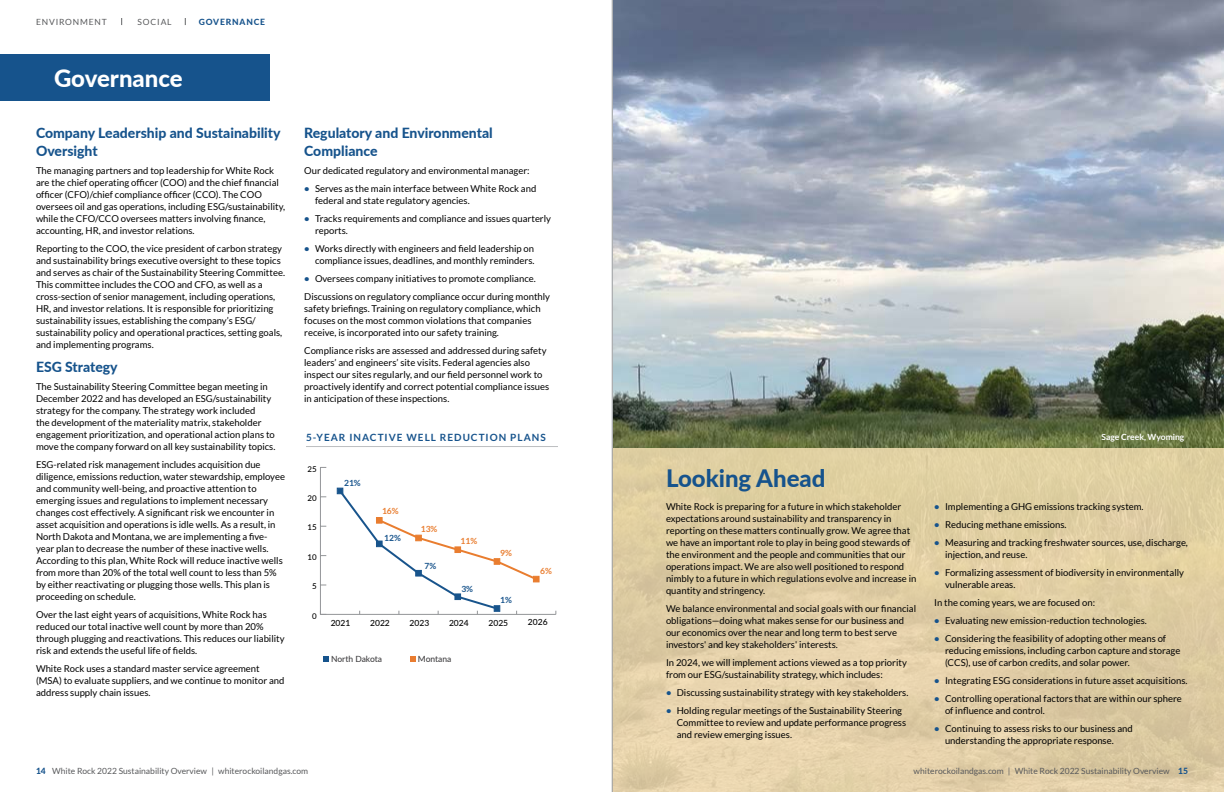
<style>
.page{position:relative;width:1224px;height:792px;background:#fff}
.page>*{position:absolute;margin:0;border:0;box-sizing:border-box;transform-origin:0 0}
.t1{font:800 24px "Lato";color:#16538c}
.t2{font:800 24px "Lato";color:#fff}
.t3{font:800 14px/18px "Lato";color:#16538c}
.t4{font:700 10px "Lato";letter-spacing:.1em;color:#16538c}
.t5{font:9.5px/12px "Lato";color:#000}
.t6{font:8.5px "Lato";color:#58595b}
.t7{font:500 8.5px "Lato";color:#000}
.t8{font:500 8.5px "Lato";color:#414042}
.t9{font:700 8.5px "Lato";color:#fff}
.t10{font:700 8.5px "Lato";color:#e97d2f}
.t11{font:700 8.5px "Lato";color:#18548c}
.t12{font:8.5px "Lato";letter-spacing:.1em;color:#58595b}
.t13{font:800 8.5px "Lato";letter-spacing:.1em;color:#16538c}
.t14{font:500 8px "Lato";color:#000}
.s1{font-weight:700;color:#16538c}
.s2{font-weight:800;color:#16538c}
</style>
<div class="page">
<img style="left:613px;top:0;width:611px;height:449px">
<div style="left:0;top:54px;width:270px;height:47px;background:#16538c"></div>
<svg style="left:613px;top:449px;width:611px;height:343px;background:#e0cea4"></svg>
<hr style="left:306px;top:446px;width:252px;height:1px;background:#bcbec0">
<hr style="left:320px;top:614px;width:236px;height:1px;background:#939598">
<hr style="left:320px;top:467px;width:1px;height:147px;background:#939598">
<svg style="left:337px;top:488px;width:202px;height:126px"></svg>
<svg style="left:494px;top:605px;width:6px;height:7px"></svg>
<svg style="left:323px;top:656px;width:6px;height:6px"></svg>
<svg style="left:410px;top:656px;width:6px;height:6px"></svg>
<hr style="left:612px;top:0;width:1px;height:792px;background:#939598">
<p class="t12" style="left:36px;top:17px;width:72px">ENVIRONMENT</p>
<p class="t6" style="left:138px;top:17px;width:36px">SOCIAL</p>
<p class="t13" style="left:199px;top:15px;width:68px">GOVERNANCE</p>
<h1 class="t2" style="left:54px;top:60px;width:130px">Governance</h1>
<h2 class="t3" style="left:36px;top:123px;width:246px">Company Leadership and Sustainability<br>Oversight</h2>
<p class="t5" style="left:36px;top:164px;width:251px">The managing partners and top leadership for White Rock are the chief operating officer (COO) and the chief financial officer (CFO)/chief compliance officer (CCO). The COO oversees oil and gas operations, including ESG/sustainability, while the CFO/CCO oversees matters involving finance, accounting, HR, and investor relations.</p>
<p class="t5" style="left:36px;top:242px;width:251px">Reporting to the COO, the vice president of carbon strategy and sustainability brings executive oversight to these topics and serves as chair of the Sustainability Steering Committee.<br>This committee includes the COO and CFO, as well as a cross-section of senior management, including operations, HR, and investor relations. It is responsible for prioritizing sustainability issues, establishing the company’s ESG/ sustainability policy and operational practices, setting goals, and implementing programs.</p>
<h2 class="t3" style="left:36px;top:357px;width:83px">ESG Strategy</h2>
<p class="t5" style="left:36px;top:380px;width:241px">The Sustainability Steering Committee began meeting in December 2022 and has developed an ESG/sustainability strategy for the company. The strategy work included<br>the development of the materiality matrix, stakeholder engagement prioritization, and operational action plans to move the company forward on all key sustainability topics.</p>
<p class="t5" style="left:36px;top:458px;width:251px">ESG-related risk management includes acquisition due diligence, emissions reduction, water stewardship, employee and community well-being, and proactive attention to emerging issues and regulations to implement necessary changes cost effectively. A significant risk we encounter in asset acquisition and operations is idle wells. As a result, in North Dakota and Montana, we are implementing a five&shy;year plan to decrease the number of these inactive wells.<br>According to this plan, White Rock will reduce inactive wells from more than 20% of the total well count to less than 5% by either reactivating or plugging those wells. This plan is proceeding on schedule.</p>
<p class="t5" style="left:36px;top:608px;width:250px">Over the last eight years of acquisitions, White Rock has reduced our total inactive well count by more than 20% through plugging and reactivations. This reduces our liability risk and extends the useful life of fields.</p>
<p class="t5" style="left:36px;top:662px;width:250px">White Rock uses a standard master service agreement (MSA) to evaluate suppliers, and we continue to monitor and address supply chain issues.</p>
<h2 class="t3" style="left:304px;top:123px;width:190px">Regulatory and Environmental<br>Compliance</h2>
<p class="t5" style="left:304px;top:164px;width:227px">Our dedicated regulatory and environmental manager:</p>
<p class="t5" style="left:315px;top:183px;width:223px;text-indent:-11px"><span class="s1">•</span> Serves as the main interface between White Rock and federal and state regulatory agencies.</p>
<p class="t5" style="left:315px;top:213px;width:238px;text-indent:-11px"><span class="s1">•</span> Tracks requirements and compliance and issues quarterly reports.</p>
<p class="t5" style="left:304px;top:243px;width:232px;text-align:right"><span class="s1">•</span> Works directly with engineers and field leadership on compliance issues, deadlines, and monthly reminders.</p>
<p class="t5" style="left:304px;top:270px;width:247px;line-height:18px"><span class="s1">•</span> Oversees company initiatives to promote compliance.<br>Discussions on regulatory compliance occur during monthly</p>
<p class="t5" style="left:304px;top:303px;width:238px">safety briefings. Training on regulatory compliance, which focuses on the most common violations that companies receive, is incorporated into our safety training.</p>
<p class="t5" style="left:304px;top:345px;width:247px">Compliance risks are assessed and addressed during safety leaders’ and engineers’ site visits. Federal agencies also inspect our sites regularly, and our field personnel work to proactively identify and correct potential compliance issues in anticipation of these inspections.</p>
<p class="t4" style="left:306px;top:432px;width:241px">5-YEAR INACTIVE WELL REDUCTION PLANS</p>
<p class="t9" style="left:1101px;top:432px;width:84px">Sage Creek, Wyoming</p>
<p class="t14" style="left:308px;top:463px;width:11px">25</p>
<p class="t14" style="left:308px;top:492px;width:11px">20</p>
<p class="t14" style="left:308px;top:522px;width:11px">15</p>
<p class="t14" style="left:308px;top:551px;width:11px">10</p>
<p class="t14" style="left:312px;top:580px;width:6px">5</p>
<p class="t14" style="left:312px;top:610px;width:6px">0</p>
<p class="t11" style="left:344px;top:478px;width:18px">21%</p>
<p class="t10" style="left:382px;top:506px;width:18px">16%</p>
<p class="t11" style="left:384px;top:533px;width:18px">12%</p>
<p class="t10" style="left:421px;top:524px;width:18px">13%</p>
<p class="t11" style="left:424px;top:562px;width:13px">7%</p>
<p class="t10" style="left:461px;top:536px;width:18px">11%</p>
<p class="t11" style="left:461px;top:584px;width:13px">3%</p>
<p class="t7" style="left:331px;top:617px;width:21px">2021</p>
<p class="t7" style="left:370px;top:617px;width:21px">2022</p>
<p class="t7" style="left:410px;top:617px;width:21px">2023</p>
<p class="t7" style="left:449px;top:617px;width:21px">2024</p>
<p class="t8" style="left:331px;top:653px;width:53px">North Dakota</p>
<p class="t8" style="left:418px;top:653px;width:35px">Montana</p>
<p class="t10" style="left:500px;top:548px;width:13px">9%</p>
<p class="t11" style="left:500px;top:595px;width:13px">1%</p>
<p class="t7" style="left:488px;top:617px;width:21px">2025</p>
<p class="t10" style="left:540px;top:566px;width:13px">6%</p>
<p class="t7" style="left:528px;top:616px;width:21px">2026</p>
<h1 class="t1" style="left:666px;top:460px;width:161px">Looking Ahead</h1>
<p class="t5" style="left:666px;top:500px;width:252px">White Rock is preparing for a future in which stakeholder expectations around sustainability and transparency in reporting on these matters continually grow. We agree that we have an important role to play in being good stewards of the environment and the people and communities that our operations impact. We are also well positioned to respond nimbly to a future in which regulations evolve and increase in quantity and stringency.</p>
<p class="t5" style="left:666px;top:602px;width:252px">We balance environmental and social goals with our financial obligations—doing what makes sense for our business and our economics over the near and long term to best serve investors' and key stakeholders' interests.</p>
<p class="t5" style="left:666px;top:656px;width:242px">In 2024, we will implement actions viewed as a top priority from our ESG/sustainability strategy, which includes:</p>
<p class="t5" style="left:666px;top:686px;width:244px"><span class="s1">•</span> Discussing sustainability strategy with key stakeholders.</p>
<p class="t5" style="left:677px;top:704px;width:231px;text-indent:-11px"><span class="s1">•</span> Holding regular meetings of the Sustainability Steering<br>Committee to review and update performance progress and review emerging issues.</p>
<p class="t5" style="left:934px;top:500px;width:211px"><span class="s1">•</span> Implementing a GHG emissions tracking system.</p>
<p class="t5" style="left:934px;top:518px;width:134px"><span class="s1">•</span> Reducing methane emissions.</p>
<p class="t5" style="left:945px;top:536px;width:245px;text-indent:-11px"><span class="s1">•</span> Measuring and tracking freshwater sources, use, discharge, injection, and reuse.</p>
<p class="t5" style="left:945px;top:566px;width:241px;text-indent:-11px"><span class="s1">•</span> Formalizing assessment of biodiversity in environmentally vulnerable areas.</p>
<p class="t5" style="left:934px;top:596px;width:162px">In the coming years, we are focused on:</p>
<p class="t5" style="left:934px;top:614px;width:214px"><span class="s1">•</span> Evaluating new emission-reduction technologies.</p>
<p class="t5" style="left:945px;top:633px;width:237px;text-indent:-11px"><span class="s1">•</span> Considering the feasibility of adopting other means of reducing emissions, including carbon capture and storage (CCS), use of carbon credits, and solar power.</p>
<p class="t5" style="left:934px;top:675px;width:255px"><span class="s1">•</span> Integrating ESG considerations in future asset acquisitions.</p>
<p class="t5" style="left:945px;top:693px;width:238px;text-indent:-11px"><span class="s1">•</span> Controlling operational factors that are within our sphere of influence and control.</p>
<p class="t5" style="left:945px;top:723px;width:189px;text-indent:-11px"><span class="s1">•</span> Continuing to assess risks to our business and understanding the appropriate response.</p>
<p class="t6" style="left:36px;top:766px;width:274px"><span class="s2">14</span> White Rock 2022 Sustainability Overview | whiterockoilandgas.com</p>
<p class="t6" style="left:914px;top:766px;width:276px">whiterockoilandgas.com | White Rock 2022 Sustainability Overview <span class="s2">15</span></p>
</div>
